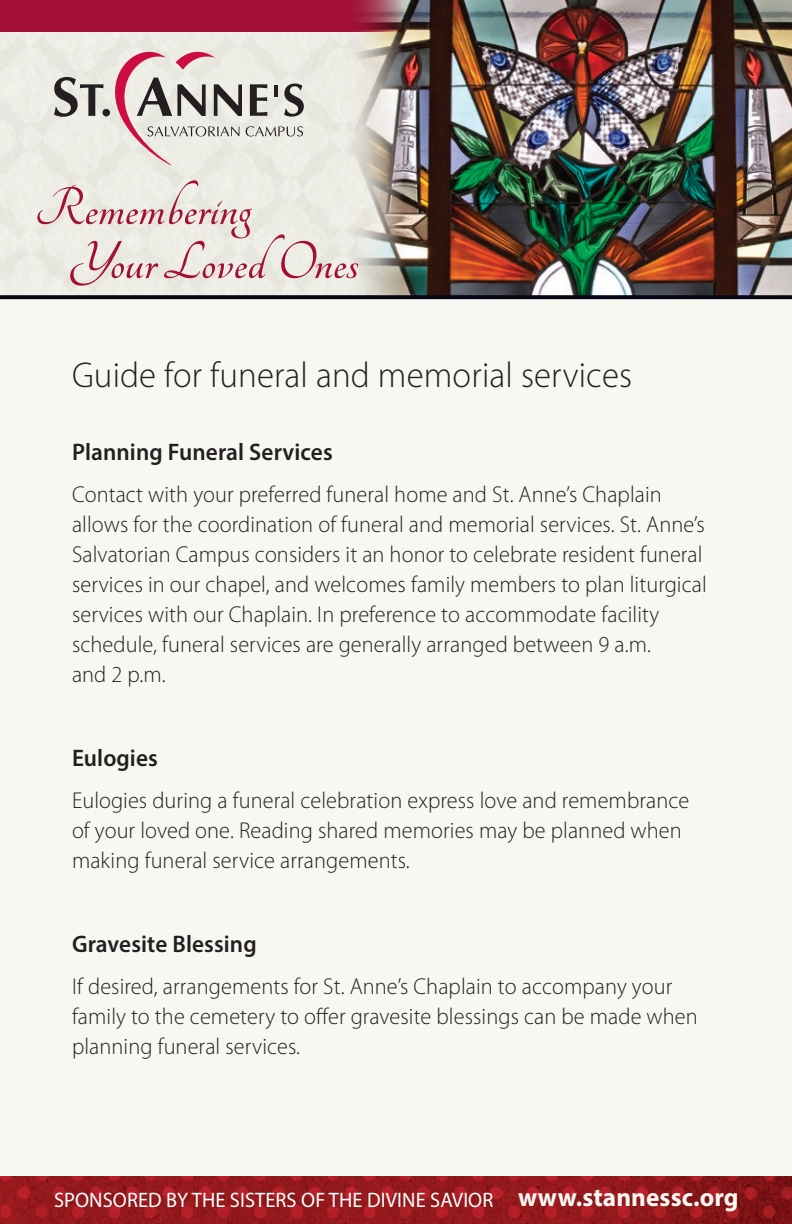
<style>
.page{position:relative;width:792px;height:1224px;background:#fff}
.page>*{position:absolute;margin:0;border:0;box-sizing:border-box;transform-origin:0 0}
.t1{font:700 58px/54px "Tangerine";letter-spacing:.005em;color:#a21036}
.t2{font:300 36px "Myriad Pro";letter-spacing:.005em;color:#231f20}
.t3{font:600 24px "Myriad Pro";letter-spacing:.005em;color:#231f20}
.t4{font:300 23px/30px "Myriad Pro";letter-spacing:.005em;color:#231f20}
.t5{font:21px "Myriad Pro";letter-spacing:.005em;color:#fff}
.s1{font-weight:700;font-size:26px;color:#f8f8f3}
</style>
<div class="page">
<div style="left:0;top:32px;width:342px;height:263px;background:#edece5"></div>
<div style="left:0;top:298px;width:792px;height:877px;background:#f8f8f3"></div>
<svg style="left:54px;top:52px;width:250px;height:112px;background:#d3c9c6"></svg>
<div style="left:0;top:0;width:792px;height:32px;background:#a21036"></div>
<img style="left:342px;top:0;width:450px;height:295px">
<img style="left:0;top:1176px;width:792px;height:48px">
<svg style="left:0;top:295px;width:792px;height:4px;background:#111020"></svg>
<h1 class="t1" style="left:70px;top:183px;width:290px;text-indent:-35px">Remembering<br>Your Loved Ones</h1>
<h2 class="t2" style="left:72px;top:355px;width:562px">Guide for funeral and memorial services</h2>
<p class="t3" style="left:72px;top:437px;width:262px">Planning Funeral Services</p>
<p class="t4" style="left:72px;top:480px;width:636px">Contact with your preferred funeral home and St. Anne’s Chaplain allows for the coordination of funeral and memorial services. St. Anne’s Salvatorian Campus considers it an honor to celebrate resident funeral services in our chapel, and welcomes family members to plan liturgical services with our Chaplain. In preference to accommodate facility schedule, funeral services are generally arranged between 9 a.m.<br>and 2 p.m.</p>
<p class="t3" style="left:72px;top:743px;width:87px">Eulogies</p>
<p class="t4" style="left:72px;top:786px;width:619px">Eulogies during a funeral celebration express love and remembrance of your loved one. Reading shared memories may be planned when making funeral service arrangements.</p>
<p class="t3" style="left:72px;top:929px;width:186px">Gravesite Blessing</p>
<p class="t4" style="left:72px;top:972px;width:627px">If desired, arrangements for St. Anne’s Chaplain to accompany your family to the cemetery to offer gravesite blessings can be made when planning funeral services.</p>
<p class="t5" style="left:54px;top:1187px;width:686px">SPONSORED BY THE SISTERS OF THE DIVINE SAVIOR <span class="s1">www.stannessc.org</span></p>
</div>
